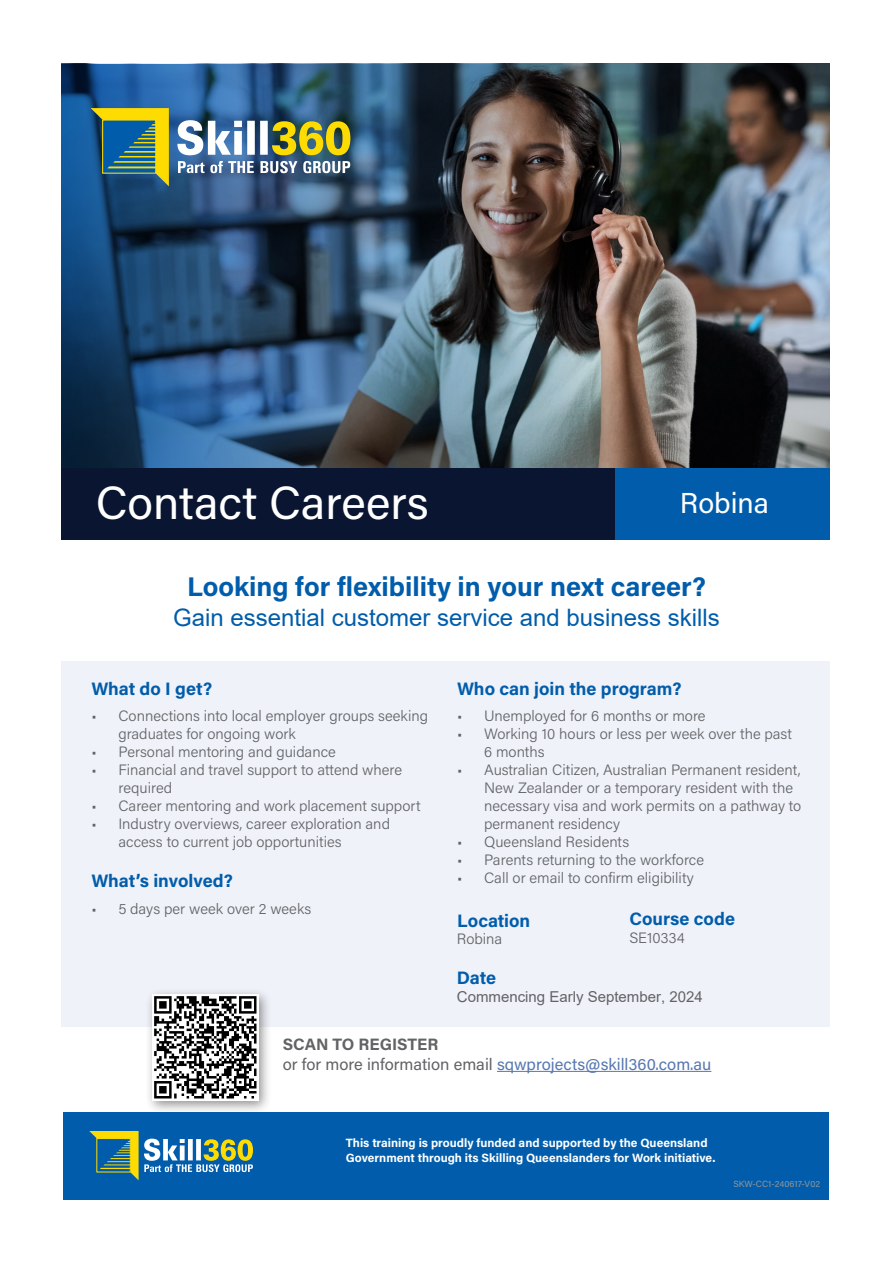
<style>
.page{position:relative;width:893px;height:1263px;background:#fff}
.page>*{position:absolute;margin:0;border:0;box-sizing:border-box;transform-origin:0 0}
.t1{font:46.5px "Acumin Pro";color:#fff}
.t2{font:28.8px "Acumin Pro";color:#fff}
.t3{font:700 27px "Acumin Pro";color:#015dab}
.t4{font:24px "Arial";color:#015dab}
.t5{font:700 18px "Acumin Pro";color:#015dab}
.t6{font:16.5px "Acumin Pro";color:#5678b0}
.t7{font:700 16.5px "Acumin Pro";letter-spacing:-.005em;color:#636366}
.t8{font:300 15px/18px "Acumin Pro";color:#636366}
.t9{font:15px "Arial";color:#636366}
.t10{font:700 12px/14.4px "Acumin Pro";color:#fff}
.t11{font:9px "Acumin Pro";color:#939598}
.s1{color:#636366}
</style>
<div class="page">
<div style="left:61px;top:661px;width:768px;height:366px;background:#eff2f9"></div>
<img style="left:615px;top:64px;width:214px;height:404px">
<img style="left:61px;top:64px;width:554px;height:404px">
<div style="left:64px;top:1112px;width:765px;height:87px;background:#015dab"></div>
<div style="left:61px;top:468px;width:554px;height:71px;background:#091531"></div>
<div style="left:615px;top:468px;width:214px;height:71px;background:#015dab"></div>
<hr style="left:497px;top:1071px;width:214px;height:1px;background:#5678b0">
<div style="left:144px;top:987px;width:128px;height:127px;background:#231f20;opacity:.5"></div>
<img style="left:152px;top:995px;width:106px;height:105px">
<img style="left:177px;top:120px;width:173px;height:35px">
<svg style="left:178px;top:161px;width:172px;height:12px"></svg>
<svg style="left:91px;top:108px;width:78px;height:78px;background:#5e8362"></svg>
<div style="left:102px;top:119px;width:54px;height:55px;border:1px solid #ffdc01"></div>
<svg style="left:89px;top:1131px;width:164px;height:49px"></svg>
<div style="left:96px;top:1138px;width:35px;height:34px;border:1px solid #ffdc01"></div>
<p class="t1" style="left:96px;top:471px;width:335px">Contact Careers</p>
<p class="t2" style="left:680px;top:483px;width:91px">Robina</p>
<p class="t3" style="left:187px;top:568px;width:520px">Looking for flexibility in your next career?</p>
<p class="t4" style="left:173px;top:601px;width:548px">Gain essential customer service and business skills</p>
<p class="t5" style="left:91px;top:676px;width:122px">What do I get?</p>
<p class="t8" style="left:118px;top:707px;width:311px;text-indent:-27px">• Connections into local employer groups seeking graduates for ongoing work</p>
<p class="t8" style="left:91px;top:743px;width:246px">• Personal mentoring and guidance</p>
<p class="t8" style="left:118px;top:761px;width:285px;text-indent:-27px">• Financial and travel support to attend where required</p>
<p class="t8" style="left:91px;top:797px;width:331px">• Career mentoring and work placement support</p>
<p class="t8" style="left:118px;top:815px;width:273px;text-indent:-27px">• Industry overviews, career exploration and access to current job opportunities</p>
<p class="t5" style="left:91px;top:868px;width:143px">What’s involved?</p>
<p class="t8" style="left:91px;top:899px;width:221px">• 5 days per week over 2 weeks</p>
<p class="t5" style="left:457px;top:676px;width:226px">Who can join the program?</p>
<p class="t8" style="left:457px;top:707px;width:250px">• Unemployed for 6 months or more</p>
<p class="t8" style="left:484px;top:725px;width:309px;text-indent:-27px">• Working 10 hours or less per week over the past<br>6 months</p>
<p class="t8" style="left:484px;top:761px;width:319px;text-indent:-27px">• Australian Citizen, Australian Permanent resident, New Zealander or a temporary resident with the necessary visa and work permits on a pathway to permanent residency</p>
<p class="t8" style="left:457px;top:833px;width:174px">• Queensland Residents</p>
<p class="t8" style="left:457px;top:851px;width:248px">• Parents returning to the workforce</p>
<p class="t8" style="left:457px;top:869px;width:238px">• Call or email to confirm eligibility</p>
<p class="t5" style="left:457px;top:908px;width:75px">Location</p>
<p class="t8" style="left:457px;top:930px;width:47px">Robina</p>
<p class="t5" style="left:457px;top:965px;width:41px">Date</p>
<p class="t9" style="left:457px;top:986px;width:247px">Commencing Early September, 2024</p>
<p class="t5" style="left:629px;top:905px;width:107px">Course code</p>
<p class="t8" style="left:629px;top:928px;width:57px">SE10334</p>
<p class="t7" style="left:283px;top:1032px;width:157px">SCAN TO REGISTER</p>
<p class="t6" style="left:283px;top:1052px;width:430px"><span class="s1">or for more information email</span> sqwprojects@skill360.com.au</p>
<p class="t10" style="left:346px;top:1135px;width:371px">This training is proudly funded and supported by the Queensland<br>Government through its Skilling Queenslanders for Work initiative.</p>
<p class="t11" style="left:733px;top:1177px;width:88px">SKW-CC1-240617-V02</p>
</div>
